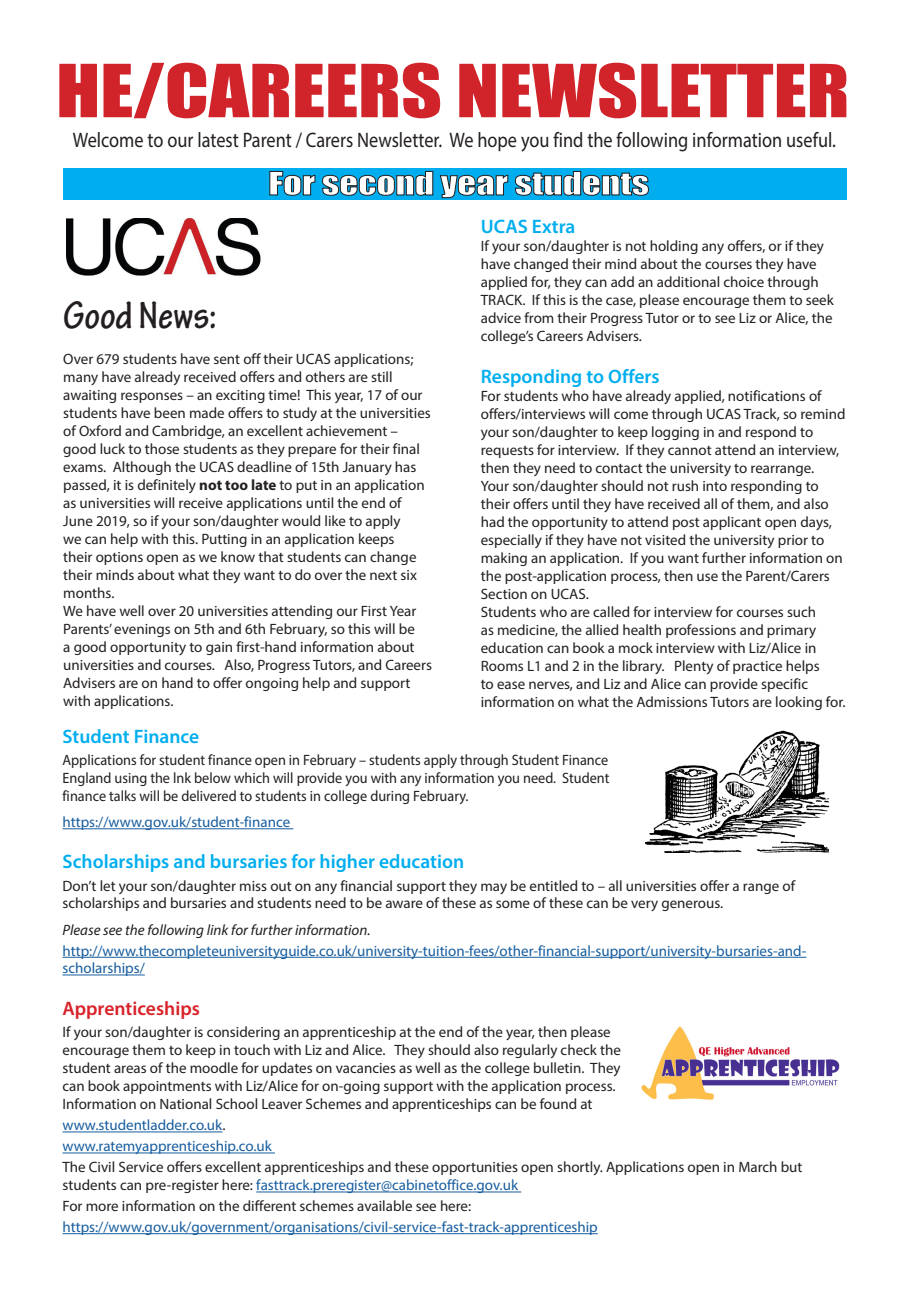
<style>
.page{position:relative;width:919px;height:1289px;background:#fff}
.page>*{position:absolute;margin:0;border:0;box-sizing:border-box;transform-origin:0 0}
.t1{font:700 condensed 40.5px "Tekton Pro";letter-spacing:-.005em;color:#231f20}
.t2{font:21px "Myriad Pro";color:#231f20;scale:.87 1}
.t3{font:600 19.5px "Myriad Pro";color:#00aeef}
.t4{font:600 19.5px "Myriad Pro";color:#d82128}
.t5{font:15px/18px "Myriad Pro";color:#231f20}
.t6{font:15px/17.7px "Myriad Pro";color:#175d9e}
.t7{font:15px/17.7px "Myriad Pro";color:#231f20;text-align:justify;scale:.95 1}
.t8{font:italic 15px "Myriad Pro";color:#231f20}
.s1{font-weight:700}
.s2{color:#231f20}
.s3{color:#175d9e}
</style>
<div class="page">
<svg style="left:59px;top:63px;width:787px;height:55px"></svg>
<div style="left:63px;top:168px;width:783px;height:32px;background:#00aeef"></div>
<svg style="left:269px;top:171px;width:380px;height:27px"></svg>
<img style="left:66px;top:218px;width:195px;height:58px">
<hr style="left:62px;top:828px;width:231px;height:1px;background:#175d9e">
<hr style="left:62px;top:956px;width:744px;height:1px;background:#175d9e">
<hr style="left:62px;top:974px;width:83px;height:1px;background:#175d9e">
<hr style="left:62px;top:1131px;width:160px;height:1px;background:#175d9e">
<hr style="left:62px;top:1152px;width:213px;height:1px;background:#175d9e">
<hr style="left:256px;top:1191px;width:265px;height:1px;background:#175d9e">
<hr style="left:62px;top:1233px;width:535px;height:1px;background:#175d9e">
<img style="left:645px;top:730px;width:183px;height:122px">
<img style="left:641px;top:1026px;width:199px;height:74px">
<p class="t2" style="left:73px;top:127px;width:878px">Welcome to our latest Parent / Carers Newsletter. We hope you find the following information useful.</p>
<p class="t1" style="left:63px;top:292px;width:155px">Good News:</p>
<p class="t5" style="left:63px;top:350px;width:369px">Over 679 students have sent off their UCAS applications; many have already received offers and others are still awaiting responses – an exciting time! This year, 17 of our students have been made offers to study at the universities of Oxford and Cambridge, an excellent achievement – good luck to those students as they prepare for their final exams. Although the UCAS deadline of 15th January has passed, it is definitely <span class="s1">not too late</span> to put in an application as universities will receive applications until the end of June 2019, so if your son/daughter would like to apply<br>we can help with this. Putting in an application keeps<br>their options open as we know that students can change their minds about what they want to do over the next six months.</p>
<p class="t5" style="left:63px;top:602px;width:370px">We have well over 20 universities attending our First Year Parents’ evenings on 5th and 6th February, so this will be<br>a good opportunity to gain first-hand information about universities and courses. Also, Progress Tutors, and Careers Advisers are on hand to offer ongoing help and support with applications.</p>
<p class="t3" style="left:480px;top:214px;width:96px">UCAS Extra</p>
<p class="t5" style="left:480px;top:237px;width:354px">If your son/daughter is not holding any offers, or if they have changed their mind about the courses they have applied for, they can add an additional choice through TRACK. If this is the case, please encourage them to seek advice from their Progress Tutor or to see Liz or Alice, the college’s Careers Advisers.</p>
<p class="t3" style="left:480px;top:363px;width:180px">Responding to Offers</p>
<p class="t5" style="left:480px;top:386px;width:366px">For students who have already applied, notifications of offers/interviews will come through UCAS Track, so remind your son/daughter to keep logging in and respond to requests for interview. If they cannot attend an interview, then they need to contact the university to rearrange.<br>Your son/daughter should not rush into responding to their offers until they have received all of them, and also had the opportunity to attend post applicant open days, especially if they have not visited the university prior to making an application. If you want further information on the post-application process, then use the Parent/Carers Section on UCAS.</p>
<p class="t5" style="left:480px;top:602px;width:366px">Students who are called for interview for courses such<br>as medicine, the allied health professions and primary education can book a mock interview with Liz/Alice in Rooms L1 and 2 in the library. Plenty of practice helps<br>to ease nerves, and Liz and Alice can provide specific information on what the Admissions Tutors are looking for.</p>
<p class="t3" style="left:62px;top:724px;width:138px">Student Finance</p>
<p class="t7" style="left:62px;top:751px;width:577px">Applications for student finance open in February – students apply through Student Finance England using the lnk below which will provide you with any information you need. Student finance talks will be delivered to students in college during February.</p>
<p class="t6" style="left:62px;top:813px;width:229px">https://www.gov.uk/student-finance</p>
<p class="t3" style="left:62px;top:849px;width:403px">Scholarships and bursaries for higher education</p>
<p class="t5" style="left:62px;top:876px;width:734px">Don’t let your son/daughter miss out on any financial support they may be entitled to – all universities offer a range of scholarships and bursaries and students need to be aware of these as some of these can be very generous.</p>
<p class="t8" style="left:62px;top:920px;width:309px">Please see the following link for further information.</p>
<p class="t6" style="left:62px;top:941px;width:745px">http://www.thecompleteuniversityguide.co.uk/university-tuition-fees/other-financial-support/university-bursaries-and&shy;scholarships/</p>
<p class="t4" style="left:62px;top:995px;width:139px">Apprenticeships</p>
<p class="t5" style="left:62px;top:1023px;width:560px">If your son/daughter is considering an apprenticeship at the end of the year, then please encourage them to keep in touch with Liz and Alice. They should also regularly check the student areas of the moodle for updates on vacancies as well as the college bulletin. They can book appointments with Liz/Alice for on-going support with the application process.</p>
<p class="t5" style="left:62px;top:1095px;width:531px">Information on National School Leaver Schemes and apprenticeships can be found at</p>
<p class="t6" style="left:62px;top:1116px;width:165px">www.studentladder.co.uk<span class="s2">.</span></p>
<p class="t6" style="left:62px;top:1137px;width:211px">www.ratemyapprenticeship.co.uk</p>
<p class="t5" style="left:62px;top:1158px;width:741px">The Civil Service offers excellent apprenticeships and these opportunities open shortly. Applications open in March but students can pre-register here: <span class="s3">fasttrack.preregister@cabinetoffice.gov.uk</span></p>
<p class="t5" style="left:62px;top:1197px;width:410px">For more information on the different schemes available see here:</p>
<p class="t6" style="left:62px;top:1217px;width:537px">https://www.gov.uk/government/organisations/civil-service-fast-track-apprenticeship</p>
</div>
